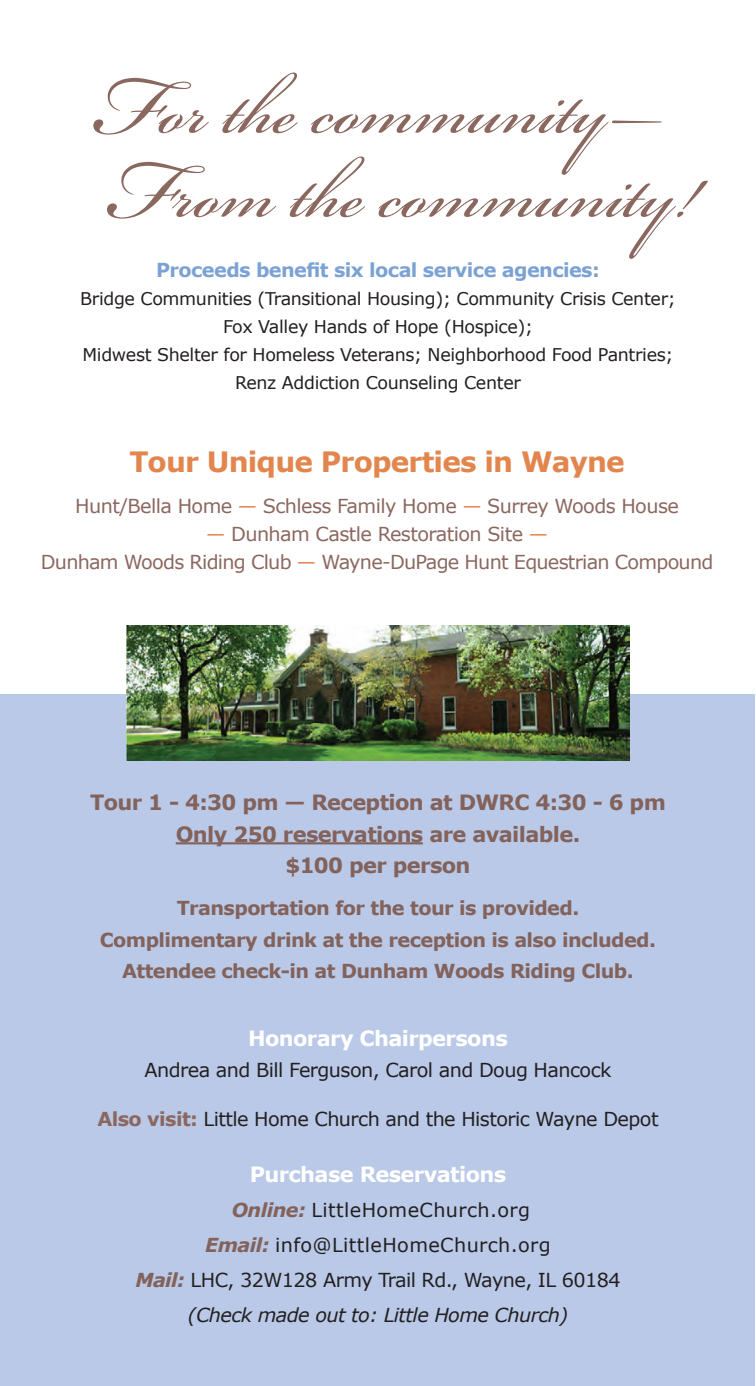
<style>
.page{position:relative;width:756px;height:1386px;background:#fff}
.page>*{position:absolute;margin:0;border:0;box-sizing:border-box;transform-origin:0 0}
.t1{font:105px/84px "Bickham Script One";color:#8a675f}
.t2{font:700 28px "Verdana";letter-spacing:-.03em;color:#e2864e}
.t3{font:700 21px/31.5px "Verdana";letter-spacing:-.03em;color:#83625b;text-align:center}
.t4{font:700 21px "Verdana";letter-spacing:-.03em;color:#fff}
.t5{font:19.25px/28px "Verdana";letter-spacing:-.03em;color:#8a675f;text-align:center}
.t6{font:19.25px/35px "Verdana";letter-spacing:.02em;color:#231f20;text-align:center}
.t7{font:700 19.25px/31.5px "Verdana";letter-spacing:-.03em;color:#83625b;text-align:center}
.t8{font:19.25px "Verdana";letter-spacing:-.03em;color:#231f20}
.t9{font:700 19.25px "Verdana";letter-spacing:-.03em;color:#7ca2d4}
.t10{font:17.5px/28px "Verdana";letter-spacing:-.02em;color:#231f20;text-align:center}
.s1{font-size:126px}
.s2{color:#e2864e}
.s3{font-weight:700;color:#8a675f}
.s4{font-weight:700;font-style:italic;color:#83625b}
.s5{font-style:italic}
</style>
<div class="page">
<div style="left:1px;top:694px;width:754px;height:691px;background:#b9c9e7"></div>
<hr style="left:176px;top:842px;width:247px;height:2px;background:#83625b">
<img style="left:126px;top:626px;width:504px;height:134px">
<h1 class="t1" style="left:91px;top:72px;width:610px"><span class="s1">F</span>or the community—<br><span class="s1">F</span>rom the community!</h1>
<p class="t9" style="left:156px;top:257px;width:445px">Proceeds benefit six local service agencies:</p>
<p class="t10" style="left:80px;top:285px;width:597px">Bridge Communities (Transitional Housing); Community Crisis Center; Fox Valley Hands of Hope (Hospice);<br>Midwest Shelter for Homeless Veterans; Neighborhood Food Pantries; Renz Addiction Counseling Center</p>
<h2 class="t2" style="left:129px;top:444px;width:497px">Tour Unique Properties in Wayne</h2>
<p class="t5" style="left:75px;top:492px;width:605px">Hunt/Bella Home <span class="s2">—</span> Schless Family Home <span class="s2">—</span> Surrey Woods House</p>
<p class="t5" style="left:41px;top:520px;width:674px"><span class="s2">—</span> Dunham Castle Restoration Site <span class="s2">—<br></span>Dunham Woods Riding Club <span class="s2">—</span> Wayne-DuPage Hunt Equestrian Compound</p>
<p class="t3" style="left:90px;top:787px;width:577px">Tour 1 - 4:30 pm — Reception at DWRC 4:30 - 6 pm<br>Only 250 reservations are available.<br>$100 per person</p>
<p class="t7" style="left:100px;top:893px;width:558px">Transportation for the tour is provided.<br>Complimentary drink at the reception is also included.<br>Attendee check-in at Dunham Woods Riding Club.</p>
<p class="t4" style="left:248px;top:1024px;width:261px">Honorary Chairpersons</p>
<p class="t8" style="left:145px;top:1058px;width:468px">Andrea and Bill Ferguson, Carol and Doug Hancock</p>
<p class="t8" style="left:97px;top:1107px;width:563px"><span class="s3">Also visit:</span> Little Home Church and the Historic Wayne Depot</p>
<p class="t4" style="left:250px;top:1161px;width:258px">Purchase Reservations</p>
<p class="t6" style="left:135px;top:1193px;width:487px"><span class="s4">Online:</span> LittleHomeChurch.org<br><span class="s4">Email:</span> info@LittleHomeChurch.org<br><span class="s4">Mail:</span> LHC, 32W128 Army Trail Rd., Wayne, IL 60184 <span class="s5">(Check made out to: Little Home Church)</span></p>
</div>
